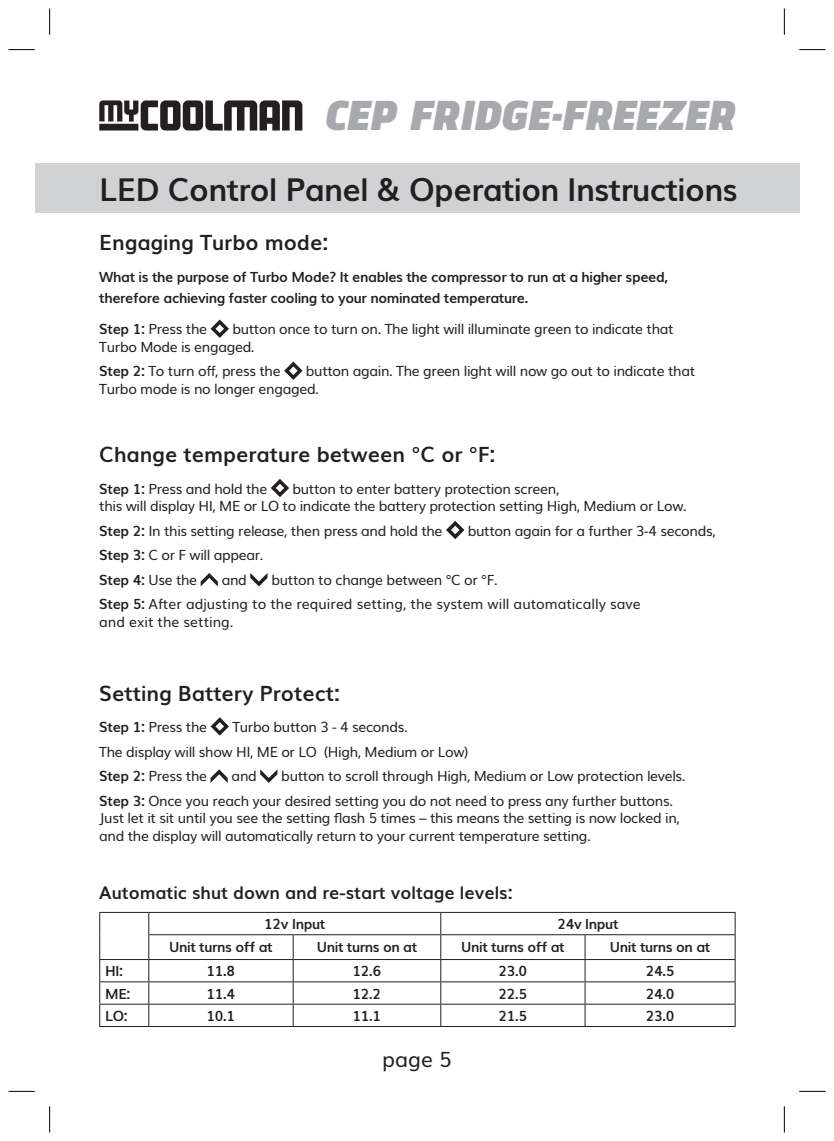
<style>
.page{position:relative;width:834px;height:1141px;background:#fff}
.page>*{position:absolute;margin:0;border:0;box-sizing:border-box;transform-origin:0 0}
.t1{font:italic 900 41.65px "Norpeth";color:#a8a9ad}
.t2{font:700 31.5px "Muli";letter-spacing:-.02em;color:#231f20}
.t3{font:700 21px "Muli";color:#231f20}
.t4{font:21px "Muli";color:#231f20}
.t5{font:700 17.5px "Muli";color:#231f20}
.t6{font:14px/17.5px "Muli";letter-spacing:-.025em;color:#231f20}
.t7{font:700 14px/21px "Muli";letter-spacing:-.025em;color:#231f20}
.t8{font:14px/24.5px "Muli";color:#231f20}
.s1{font-weight:700}
</style>
<div class="page">
<div style="left:35px;top:164px;width:764px;height:49px;background:#d1d2d4"></div>
<svg style="left:210px;top:320px;width:19px;height:18px"></svg>
<svg style="left:284px;top:362px;width:18px;height:18px"></svg>
<svg style="left:271px;top:479px;width:18px;height:18px"></svg>
<svg style="left:446px;top:521px;width:18px;height:18px"></svg>
<svg style="left:200px;top:573px;width:18px;height:13px"></svg>
<svg style="left:250px;top:573px;width:17px;height:13px"></svg>
<svg style="left:210px;top:717px;width:19px;height:19px"></svg>
<svg style="left:210px;top:769px;width:18px;height:14px"></svg>
<svg style="left:260px;top:769px;width:17px;height:14px"></svg>
<hr style="left:99px;top:912px;width:50px;height:1px;background:#231f20">
<hr style="left:149px;top:912px;width:144px;height:1px;background:#231f20">
<hr style="left:293px;top:912px;width:147px;height:1px;background:#231f20">
<hr style="left:440px;top:912px;width:145px;height:1px;background:#231f20">
<hr style="left:585px;top:912px;width:150px;height:1px;background:#231f20">
<hr style="left:148px;top:934px;width:145px;height:1px;background:#231f20">
<hr style="left:293px;top:934px;width:147px;height:1px;background:#231f20">
<hr style="left:440px;top:934px;width:145px;height:1px;background:#231f20">
<hr style="left:585px;top:934px;width:150px;height:1px;background:#231f20">
<hr style="left:99px;top:959px;width:50px;height:1px;background:#231f20">
<hr style="left:149px;top:959px;width:144px;height:1px;background:#231f20">
<hr style="left:293px;top:959px;width:147px;height:1px;background:#231f20">
<hr style="left:440px;top:959px;width:145px;height:1px;background:#231f20">
<hr style="left:585px;top:959px;width:150px;height:1px;background:#231f20">
<hr style="left:99px;top:981px;width:50px;height:1px;background:#231f20">
<hr style="left:149px;top:981px;width:144px;height:1px;background:#231f20">
<hr style="left:293px;top:981px;width:147px;height:1px;background:#231f20">
<hr style="left:440px;top:981px;width:145px;height:1px;background:#231f20">
<hr style="left:585px;top:981px;width:150px;height:1px;background:#231f20">
<hr style="left:99px;top:1004px;width:50px;height:1px;background:#231f20">
<svg style="left:99px;top:913px;width:1px;height:113px"></svg>
<hr style="left:149px;top:1004px;width:144px;height:1px;background:#231f20">
<svg style="left:148px;top:913px;width:1px;height:113px"></svg>
<hr style="left:293px;top:1004px;width:147px;height:1px;background:#231f20">
<svg style="left:293px;top:935px;width:1px;height:91px"></svg>
<hr style="left:440px;top:1004px;width:145px;height:1px;background:#231f20">
<svg style="left:440px;top:913px;width:1px;height:113px"></svg>
<hr style="left:585px;top:1004px;width:150px;height:1px;background:#231f20">
<svg style="left:584px;top:935px;width:1px;height:91px"></svg>
<svg style="left:734px;top:913px;width:1px;height:113px"></svg>
<hr style="left:99px;top:1026px;width:50px;height:1px;background:#231f20">
<hr style="left:149px;top:1026px;width:144px;height:1px;background:#231f20">
<hr style="left:293px;top:1026px;width:147px;height:1px;background:#231f20">
<hr style="left:440px;top:1026px;width:145px;height:1px;background:#231f20">
<hr style="left:585px;top:1026px;width:150px;height:1px;background:#231f20">
<svg style="left:99px;top:100px;width:203px;height:31px"></svg>
<svg style="left:8px;top:49px;width:27px;height:1px"></svg>
<svg style="left:799px;top:49px;width:26px;height:1px"></svg>
<svg style="left:8px;top:1091px;width:27px;height:1px"></svg>
<svg style="left:799px;top:1091px;width:26px;height:1px"></svg>
<svg style="left:49px;top:8px;width:1px;height:27px"></svg>
<svg style="left:49px;top:1106px;width:1px;height:26px"></svg>
<svg style="left:783px;top:8px;width:1px;height:27px"></svg>
<svg style="left:783px;top:1106px;width:1px;height:26px"></svg>
<h1 class="t1" style="left:323px;top:83px;width:413px">CEP FRIDGE·FREEZER</h1>
<h2 class="t2" style="left:99px;top:164px;width:640px">LED Control Panel &amp; Operation Instructions</h2>
<h3 class="t3" style="left:99px;top:226px;width:231px">Engaging Turbo mode:</h3>
<p class="t7" style="left:99px;top:266px;width:570px">What is the purpose of Turbo Mode? It enables the compressor to run at a higher speed, therefore achieving faster cooling to your nominated temperature.</p>
<p class="t6" style="left:99px;top:320px;width:109px"><span class="s1">Step 1:</span> Press the</p>
<p class="t6" style="left:99px;top:320px;width:576px;text-indent:133px">button once to turn on. The light will illuminate green to indicate that<br>Turbo Mode is engaged.</p>
<p class="t6" style="left:99px;top:362px;width:183px"><span class="s1">Step 2:</span> To turn off, press the</p>
<p class="t6" style="left:99px;top:362px;width:597px;text-indent:206px">button again. The green light will now go out to indicate that<br>Turbo mode is no longer engaged.</p>
<h3 class="t3" style="left:99px;top:438px;width:398px">Change temperature between °C or °F:</h3>
<p class="t6" style="left:99px;top:479px;width:169px"><span class="s1">Step 1:</span> Press and hold the</p>
<p class="t6" style="left:99px;top:479px;width:589px;text-indent:193px">button to enter battery protection screen,<br>this will display HI, ME or LO to indicate the battery protection setting High, Medium or Low.</p>
<p class="t6" style="left:99px;top:521px;width:345px"><span class="s1">Step 2:</span> In this setting release, then press and hold the</p>
<p class="t6" style="left:467px;top:521px;width:249px">button again for a further 3-4 seconds,</p>
<p class="t6" style="left:99px;top:542px;width:166px;line-height:24.5px"><span class="s1">Step 3:</span> C or F will appear.<br><span class="s1">Step 4:</span> Use the</p>
<p class="t8" style="left:99px;top:566px;width:543px;text-indent:172px">button to change between °C or °F.<br><span class="s1">Step 5:</span> After adjusting to the required setting, the system will automatically save</p>
<p class="t8" style="left:99px;top:608px;width:136px">and exit the setting.</p>
<p class="t6" style="left:222px;top:570px;width:27px">and</p>
<h3 class="t3" style="left:99px;top:676px;width:242px">Setting Battery Protect:</h3>
<p class="t6" style="left:99px;top:717px;width:109px"><span class="s1">Step 1:</span> Press the</p>
<p class="t6" style="left:99px;top:714px;width:371px;line-height:24.5px;text-indent:133px">Turbo button 3 - 4 seconds.<br>The display will show HI, ME or LO (High, Medium or Low)<br><span class="s1">Step 2:</span> Press the</p>
<p class="t6" style="left:99px;top:763px;width:587px;line-height:24.5px;text-indent:182px">button to scroll through High, Medium or Low protection levels.<br><span class="s1">Step 3:</span> Once you reach your desired setting you do not need to press any further buttons.</p>
<p class="t6" style="left:99px;top:808px;width:582px">Just let it sit until you see the setting flash 5 times – this means the setting is now locked in, and the display will automatically return to your current temperature setting.</p>
<p class="t6" style="left:231px;top:766px;width:27px">and</p>
<p class="t5" style="left:99px;top:878px;width:415px">Automatic shut down and re-start voltage levels:</p>
<p class="t7" style="left:264px;top:913px;width:63px">12v Input</p>
<p class="t7" style="left:557px;top:913px;width:63px">24v Input</p>
<p class="t7" style="left:169px;top:935px;width:105px">Unit turns off at</p>
<p class="t7" style="left:317px;top:935px;width:102px">Unit turns on at</p>
<p class="t7" style="left:461px;top:935px;width:105px">Unit turns off at</p>
<p class="t7" style="left:609px;top:935px;width:102px">Unit turns on at</p>
<p class="t7" style="left:105px;top:960px;width:20px">HI:</p>
<p class="t7" style="left:206px;top:960px;width:30px">11.8</p>
<p class="t7" style="left:352px;top:960px;width:30px">12.6</p>
<p class="t7" style="left:498px;top:960px;width:30px">23.0</p>
<p class="t7" style="left:645px;top:960px;width:30px">24.5</p>
<p class="t7" style="left:105px;top:982px;width:27px">ME:</p>
<p class="t7" style="left:206px;top:982px;width:30px">11.4</p>
<p class="t7" style="left:352px;top:982px;width:30px">12.2</p>
<p class="t7" style="left:498px;top:982px;width:30px">22.5</p>
<p class="t7" style="left:645px;top:982px;width:30px">24.0</p>
<p class="t7" style="left:105px;top:1005px;width:24px">LO:</p>
<p class="t7" style="left:206px;top:1005px;width:30px">10.1</p>
<p class="t7" style="left:352px;top:1005px;width:30px">11.1</p>
<p class="t7" style="left:498px;top:1005px;width:30px">21.5</p>
<p class="t7" style="left:645px;top:1005px;width:30px">23.0</p>
<h3 class="t4" style="left:382px;top:1042px;width:71px">page 5</h3>
</div>
